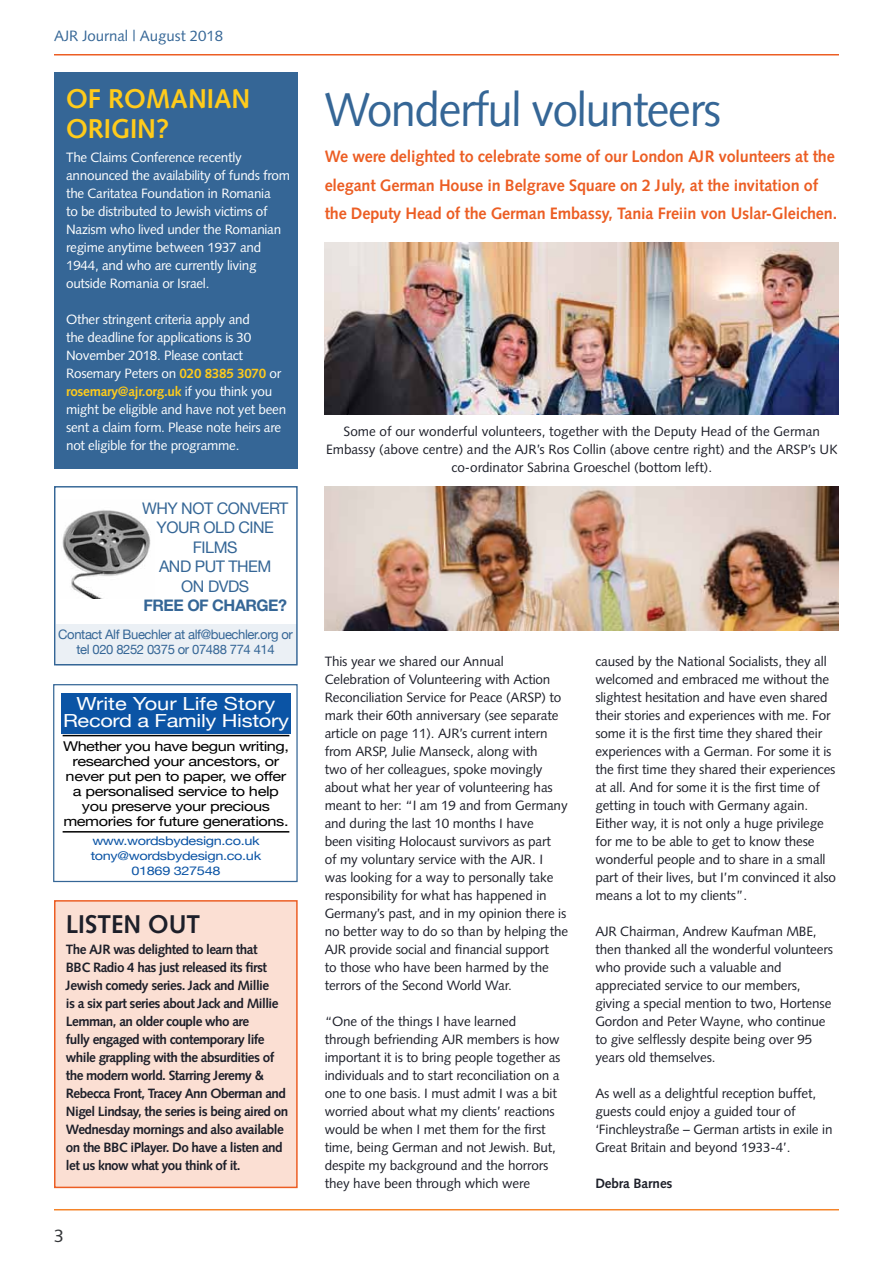
<style>
.page{position:relative;width:893px;height:1263px;background:#fff}
.page>*{position:absolute;margin:0;border:0;box-sizing:border-box;transform-origin:0 0}
.t1{font:47.25px "Syntax LT Std";letter-spacing:-.03em;color:#356696;scale:.96 1}
.t2{font:700 27.15px/30px "Syntax LT Std";color:#ffcb1b;scale:.96 1}
.t3{font:700 25.65px "Syntax LT Std";color:#1d1f29;scale:.96 1}
.t4{font:18px/16.5px "Helvetica Neue";letter-spacing:-.015em;color:#fff;text-align:center;scale:1.21 1}
.t5{font:18px "Syntax LT Std";color:#333538}
.t6{font:700 16.5px/28.5px "Syntax LT Std";letter-spacing:-.01em;color:#ec5e24}
.t7{font:16.05px/19.5px "Helvetica Neue";letter-spacing:-.03em;color:#356696;text-align:center}
.t8{font:700 16.05px "Helvetica Neue";letter-spacing:-.03em;color:#356696}
.t9{font:15px "Syntax LT Std";color:#356696}
.t10{font:13.5px/18px "Syntax LT Std";letter-spacing:-.01em;color:#1d1f29}
.t11{font:13.5px/18px "Syntax LT Std";letter-spacing:-.02em;color:#fff}
.t12{font:700 13.5px/18px "Syntax LT Std";letter-spacing:-.04em;color:#1d1f29}
.t13{font:13.5px/15px "Helvetica Neue";letter-spacing:-.025em;color:#000;text-align:center;scale:1.21 1}
.t14{font:700 13.5px "Syntax LT Std";letter-spacing:-.01em;color:#1d1f29}
.t15{font:13.05px/14.5px "Helvetica Neue";letter-spacing:-.03em;color:#356696;text-align:center}
.t16{font:12px/15px "Helvetica Neue";letter-spacing:-.025em;color:#0b54a5;text-align:center;scale:1.21 1}
.s1{font-weight:700;color:#ffcb1b}
</style>
<div class="page">
<hr style="left:54px;top:1209px;width:785px;height:1px;background:#f58429">
<hr style="left:54px;top:54px;width:785px;height:2px;background:#ec5e24">
<div style="left:54px;top:900px;width:244px;height:288px;background:#fbdfd3;border:2px solid #ec5e24"></div>
<img style="left:325px;top:242px;width:514px;height:172px">
<img style="left:325px;top:486px;width:514px;height:144px">
<div style="left:54px;top:72px;width:244px;height:396px;background:#356696"></div>
<div style="left:61px;top:693px;width:229px;height:41px;background:#0b54a5"></div>
<hr style="left:63px;top:735px;width:226px;height:1px;background:#000">
<hr style="left:63px;top:831px;width:226px;height:2px;background:#000">
<div style="left:53px;top:684px;width:245px;height:198px;border:1px solid #356696"></div>
<svg style="left:54px;top:486px;width:244px;height:180px"></svg>
<p class="t9" style="left:54px;top:27px;width:171px">AJR Journal | August 2018</p>
<h2 class="t2" style="left:66px;top:84px;width:194px">OF ROMANIAN<br>ORIGIN?</h2>
<p class="t11" style="left:66px;top:148px;width:225px">The Claims Conference recently announced the availability of funds from the Caritatea Foundation in Romania<br>to be distributed to Jewish victims of Nazism who lived under the Romanian regime anytime between 1937 and 1944, and who are currently living outside Romania or Israel.</p>
<p class="t11" style="left:66px;top:310px;width:222px">Other stringent criteria apply and<br>the deadline for applications is 30<br>November 2018. Please contact Rosemary Peters on <span class="s1">020 8385 3070</span> or <span class="s1">rosemary@ajr.org.uk</span> if you think you might be eligible and have not yet been sent a claim form. Please note heirs are not eligible for the programme.</p>
<p class="t7" style="left:142px;top:498px;width:148px">WHY NOT CONVERT<br>YOUR OLD CINE<br>FILMS<br>AND PUT THEM<br>ON DVDS</p>
<p class="t8" style="left:144px;top:595px;width:145px">FREE OF CHARGE?</p>
<p class="t15" style="left:58px;top:627px;width:236px">Contact Alf Buechler at alf@buechler.org or tel 020 8252 0375 or 07488 774 414</p>
<h3 class="t4" style="left:63px;top:697px;width:188px">Write Your Life Story<br>Record a Family History</h3>
<p class="t13" style="left:63px;top:739px;width:188px">Whether you have begun writing, researched your ancestors, or never put pen to paper, we offer a personalised service to help you preserve your precious memories for future generations.</p>
<p class="t16" style="left:91px;top:834px;width:142px">www.wordsbydesign.co.uk tony@wordsbydesign.co.uk<br>01869 327548</p>
<h3 class="t3" style="left:66px;top:910px;width:141px">LISTEN OUT</h3>
<p class="t12" style="left:66px;top:940px;width:224px">The AJR was delighted to learn that<br>BBC Radio 4 has just released its first Jewish comedy series. Jack and Millie<br>is a six part series about Jack and Millie Lemman, an older couple who are<br>fully engaged with contemporary life while grappling with the absurdities of the modern world. Starring Jeremy &amp; Rebecca Front, Tracey Ann Oberman and Nigel Lindsay, the series is being aired on Wednesday mornings and also available on the BBC iPlayer. Do have a listen and let us know what you think of it.</p>
<h3 class="t5" style="left:54px;top:1225px;width:12px">3</h3>
<h1 class="t1" style="left:325px;top:82px;width:414px">Wonderful volunteers</h1>
<p class="t6" style="left:325px;top:142px;width:514px">We were delighted to celebrate some of our London AJR volunteers at the elegant German House in Belgrave Square on 2 July, at the invitation of the Deputy Head of the German Embassy, Tania Freiin von Uslar-Gleichen.</p>
<p class="t10" style="left:326px;top:422px;width:513px;text-align:center">Some of our wonderful volunteers, together with the Deputy Head of the German<br>Embassy (above centre) and the AJR’s Ros Collin (above centre right) and the ARSP’s UK co-ordinator Sabrina Groeschel (bottom left).</p>
<p class="t10" style="left:325px;top:652px;width:245px">This year we shared our Annual Celebration of Volunteering with Action Reconciliation Service for Peace (ARSP) to mark their 60th anniversary (see separate article on page 11). AJR’s current intern from ARSP, Julie Manseck, along with<br>two of her colleagues, spoke movingly about what her year of volunteering has meant to her: “I am 19 and from Germany and during the last 10 months I have<br>been visiting Holocaust survivors as part<br>of my voluntary service with the AJR. I was looking for a way to personally take responsibility for what has happened in Germany’s past, and in my opinion there is no better way to do so than by helping the AJR provide social and financial support<br>to those who have been harmed by the terrors of the Second World War.</p>
<p class="t10" style="left:325px;top:1012px;width:237px">“One of the things I have learned through befriending AJR members is how important it is to bring people together as individuals and to start reconciliation on a one to one basis. I must admit I was a bit worried about what my clients’ reactions would be when I met them for the first time, being German and not Jewish. But, despite my background and the horrors they have been through which were</p>
<p class="t10" style="left:595px;top:652px;width:242px">caused by the National Socialists, they all welcomed and embraced me without the slightest hesitation and have even shared their stories and experiences with me. For some it is the first time they shared their experiences with a German. For some it is the first time they shared their experiences at all. And for some it is the first time of getting in touch with Germany again.<br>Either way, it is not only a huge privilege for me to be able to get to know these wonderful people and to share in a small part of their lives, but I’m convinced it also means a lot to my clients”.</p>
<p class="t10" style="left:595px;top:922px;width:239px">AJR Chairman, Andrew Kaufman MBE, then thanked all the wonderful volunteers who provide such a valuable and appreciated service to our members, giving a special mention to two, Hortense Gordon and Peter Wayne, who continue to give selflessly despite being over 95 years old themselves.</p>
<p class="t10" style="left:595px;top:1084px;width:239px">As well as a delightful reception buffet, guests could enjoy a guided tour of ‘Finchleystraße – German artists in exile in Great Britain and beyond 1933-4’.</p>
<p class="t14" style="left:595px;top:1175px;width:79px">Debra Barnes</p>
</div>
